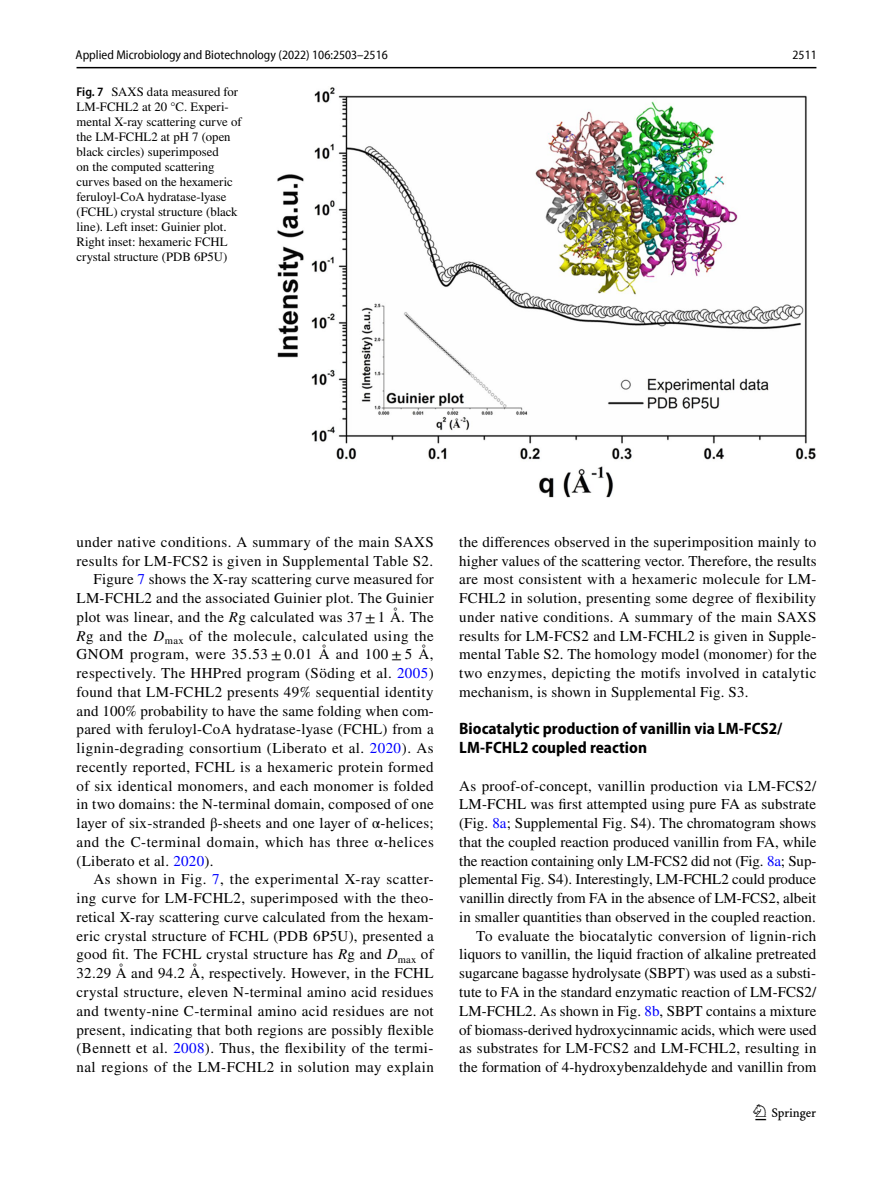
<style>
.page{position:relative;width:893px;height:1187px;background:#fff}
.page>*{position:absolute;margin:0;border:0;box-sizing:border-box;transform-origin:0 0}
.t1{font:22.5px "Springnew Regular 3";color:#000}
.t2{font:700 semi-condensed 16.5px/18.8px "Myriad Pro";color:#000}
.t3{font:15px/18.8px "STIX";letter-spacing:.02em;color:#000;text-align:justify}
.t4{font:15px "STIX";letter-spacing:.04em;color:#000}
.t5{font:12.75px/15px "STIX";color:#000}
.t6{font:semi-condensed 12.75px "Myriad Pro Unic";color:#000}
.s1{font-family:"Myriad Pro";font-weight:600;font-stretch:semi-condensed}
.s2{color:#00f}
.s3{font-style:italic}
</style>
<div class="page">
<hr style="left:77px;top:67px;width:739px;height:1px;background:#000">
<img style="left:277px;top:87px;width:539px;height:410px">
<p class="t6" style="left:76px;top:50px;width:314px">Applied Microbiology and Biotechnology (2022) 106:2503–2516</p>
<p class="t6" style="left:793px;top:50px;width:26px">2511</p>
<p class="t5" style="left:77px;top:85px;width:167px"><span class="s1">Fig. 7</span> SAXS data measured for<br>LM-FCHL2 at 20 °C. Experi&shy;mental X-ray scattering curve of the LM-FCHL2 at pH 7 (open black circles) superimposed<br>on the computed scattering curves based on the hexameric feruloyl-CoA hydratase-lyase (FCHL) crystal structure (black line). Left inset: Guinier plot.<br>Right inset: hexameric FCHL crystal structure (PDB 6P5U)</p>
<p class="t3" style="left:77px;top:533px;width:359px">under native conditions. A summary of the main SAXS</p>
<p class="t3" style="left:77px;top:552px;width:358px">results for LM-FCS2 is given in Supplemental Table S2.</p>
<p class="t3" style="left:94px;top:571px;width:342px">Figure <span class="s2">7</span> shows the X-ray scattering curve measured for</p>
<p class="t3" style="left:77px;top:589px;width:359px">LM-FCHL2 and the associated Guinier plot. The Guinier</p>
<p class="t3" style="left:77px;top:608px;width:359px">plot was linear, and the <span class="s3">R</span>g calculated was 37±1 Å. The</p>
<p class="t3" style="left:77px;top:627px;width:359px"><span class="s3">R</span>g and the <span class="s3">D</span><sub>max</sub> of the molecule, calculated using the</p>
<p class="t4" style="left:77px;top:644px;width:359px">GNOM program, were 35.53 ± 0.01 Å and 100 ± 5 Å,</p>
<p class="t3" style="left:77px;top:664px;width:359px">respectively. The HHPred program (Söding et al. <span class="s2">2005</span>)</p>
<p class="t3" style="left:77px;top:683px;width:358px">found that LM-FCHL2 presents 49% sequential identity</p>
<p class="t3" style="left:77px;top:702px;width:359px">and 100% probability to have the same folding when com-</p>
<p class="t3" style="left:77px;top:721px;width:359px">pared with feruloyl-CoA hydratase-lyase (FCHL) from a</p>
<p class="t3" style="left:77px;top:739px;width:359px">lignin-degrading consortium (Liberato et al. <span class="s2">2020</span>). As</p>
<p class="t3" style="left:77px;top:758px;width:359px">recently reported, FCHL is a hexameric protein formed</p>
<p class="t3" style="left:77px;top:777px;width:359px">of six identical monomers, and each monomer is folded</p>
<p class="t3" style="left:77px;top:796px;width:359px">in two domains: the N-terminal domain, composed of one</p>
<p class="t3" style="left:77px;top:814px;width:359px">layer of six-stranded β-sheets and one layer of α-helices;</p>
<p class="t3" style="left:77px;top:833px;width:359px">and the C-terminal domain, which has three α-helices</p>
<p class="t3" style="left:77px;top:852px;width:139px">(Liberato et al. <span class="s2">2020</span>).</p>
<p class="t3" style="left:94px;top:871px;width:342px">As shown in Fig. <span class="s2">7</span>, the experimental X-ray scatter-</p>
<p class="t3" style="left:77px;top:889px;width:359px">ing curve for LM-FCHL2, superimposed with the theo-</p>
<p class="t3" style="left:77px;top:908px;width:359px">retical X-ray scattering curve calculated from the hexam-</p>
<p class="t3" style="left:77px;top:927px;width:359px">eric crystal structure of FCHL (PDB 6P5U), presented a</p>
<p class="t3" style="left:77px;top:946px;width:359px">good fit. The FCHL crystal structure has <span class="s3">R</span>g and <span class="s3">D</span><sub>max</sub> of</p>
<p class="t3" style="left:77px;top:964px;width:358px">32.29 Å and 94.2 Å, respectively. However, in the FCHL</p>
<p class="t3" style="left:77px;top:983px;width:358px">crystal structure, eleven N-terminal amino acid residues</p>
<p class="t3" style="left:77px;top:1002px;width:359px">and twenty-nine C-terminal amino acid residues are not</p>
<p class="t3" style="left:77px;top:1021px;width:359px">present, indicating that both regions are possibly flexible</p>
<p class="t3" style="left:77px;top:1039px;width:358px">(Bennett et al. <span class="s2">2008</span>). Thus, the flexibility of the termi-</p>
<p class="t3" style="left:77px;top:1058px;width:359px">nal regions of the LM-FCHL2 in solution may explain</p>
<p class="t3" style="left:459px;top:533px;width:359px">the differences observed in the superimposition mainly to higher values of the scattering vector. Therefore, the results are most consistent with a hexameric molecule for LM-FCHL2 in solution, presenting some degree of flexibility under native conditions. A summary of the main SAXS results for LM-FCS2 and LM-FCHL2 is given in Supple&shy;mental Table S2. The homology model (monomer) for the two enzymes, depicting the motifs involved in catalytic mechanism, is shown in Supplemental Fig. S3.</p>
<p class="t2" style="left:459px;top:719px;width:325px">Biocatalytic production of vanillin via LM‑FCS2/<br>LM‑FCHL2 coupled reaction</p>
<p class="t3" style="left:459px;top:777px;width:359px;text-align:right">As proof-of-concept, vanillin production via LM-FCS2/ LM-FCHL was first attempted using pure FA as substrate (Fig. <span class="s2">8a</span>; Supplemental Fig. S4). The chromatogram shows that the coupled reaction produced vanillin from FA, while the reaction containing only LM-FCS2 did not (Fig. <span class="s2">8a</span>; Sup&shy;plemental Fig. S4). Interestingly, LM-FCHL2 could produce vanillin directly from FA in the absence of LM-FCS2, albeit in smaller quantities than observed in the coupled reaction.<br>To evaluate the biocatalytic conversion of lignin-rich liquors to vanillin, the liquid fraction of alkaline pretreated sugarcane bagasse hydrolysate (SBPT) was used as a substi&shy;tute to FA in the standard enzymatic reaction of LM-FCS2/ LM-FCHL2. As shown in Fig. <span class="s2">8b</span>, SBPT contains a mixture of biomass-derived hydroxycinnamic acids, which were used as substrates for LM-FCS2 and LM-FCHL2, resulting in the formation of 4-hydroxybenzaldehyde and vanillin from</p>
<h1 class="t1" style="left:755px;top:1104px;width:62px">1 3</h1>
</div>
